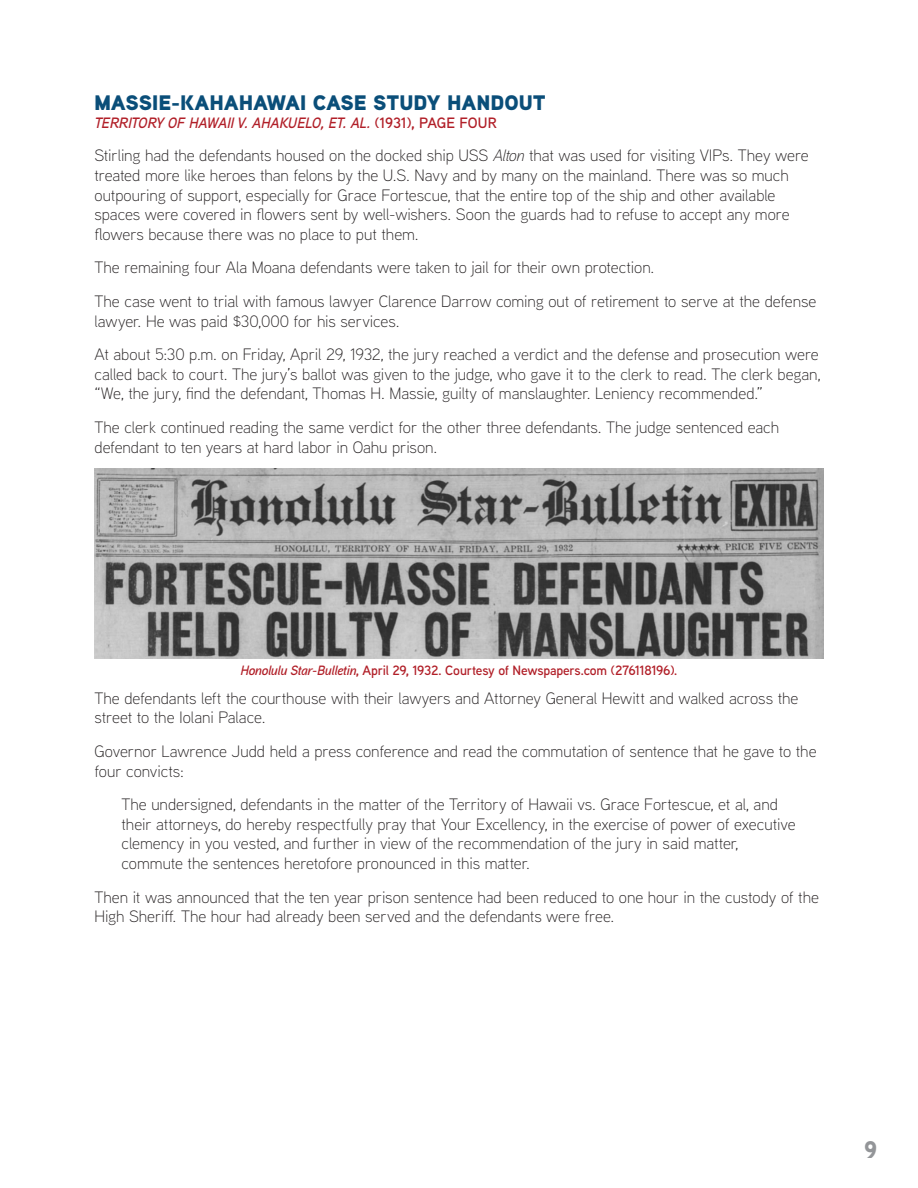
<style>
.page{position:relative;width:918px;height:1188px;background:#fff}
.page>*{position:absolute;margin:0;border:0;box-sizing:border-box;transform-origin:0 0}
.t1{font:900 24px "Aaux Next";color:#939598}
.t2{font:900 21px "Aaux Next";color:#0a4e79}
.t3{font:300 16.5px/19.8px "Aaux Next";letter-spacing:-.005em;color:#231f20}
.t4{font:italic 600 15px "Aaux Next";letter-spacing:-.01em;color:#b11f28}
.image_captions{font:600 13.5px "Aaux Next";letter-spacing:-.02em;color:#b11f28}
.s1{font-style:normal}
.s2{font-style:italic}
</style>
<div class="page">
<img style="left:94px;top:469px;width:729px;height:190px">
<p class="t2" style="left:94px;top:87px;width:453px">MASSIE-KAHAHAWAI CASE STUDY HANDOUT</p>
<p class="t4" style="left:94px;top:112px;width:404px">TERRITORY OF HAWAII V. AHAKUELO, ET. AL. <span class="s1">(1931), PAGE FOUR</span></p>
<p class="t3" style="left:94px;top:145px;width:716px">Stirling had the defendants housed on the docked ship USS <span class="s2">Alton</span> that was used for visiting VIPs. They were treated more like heroes than felons by the U.S. Navy and by many on the mainland. There was so much outpouring of support, especially for Grace Fortescue, that the entire top of the ship and other available spaces were covered in flowers sent by well-wishers. Soon the guards had to refuse to accept any more flowers because there was no place to put them.</p>
<p class="t3" style="left:94px;top:257px;width:561px">The remaining four Ala Moana defendants were taken to jail for their own protection.</p>
<p class="t3" style="left:94px;top:290px;width:724px">The case went to trial with famous lawyer Clarence Darrow coming out of retirement to serve at the defense lawyer. He was paid $30,000 for his services.</p>
<p class="t3" style="left:94px;top:344px;width:728px;text-align:justify">At about 5:30 p.m. on Friday, April 29, 1932, the jury reached a verdict and the defense and prosecution were called back to court. The jury’s ballot was given to the judge, who gave it to the clerk to read. The clerk began, “We, the jury, find the defendant, Thomas H. Massie, guilty of manslaughter. Leniency recommended.”</p>
<p class="t3" style="left:94px;top:416px;width:686px">The clerk continued reading the same verdict for the other three defendants. The judge sentenced each defendant to ten years at hard labor in Oahu prison.</p>
<p class="image_captions" style="left:240px;top:661px;width:439px"><span class="s2">Honolulu Star-Bulletin</span>, April 29, 1932. Courtesy of Newspapers.com (276118196).</p>
<p class="t3" style="left:94px;top:687px;width:706px">The defendants left the courthouse with their lawyers and Attorney General Hewitt and walked across the street to the Iolani Palace.</p>
<p class="t3" style="left:94px;top:740px;width:724px">Governor Lawrence Judd held a press conference and read the commutation of sentence that he gave to the four convicts:</p>
<p class="t3" style="left:122px;top:794px;width:676px">The undersigned, defendants in the matter of the Territory of Hawaii vs. Grace Fortescue, et al, and their attorneys, do hereby respectfully pray that Your Excellency, in the exercise of power of executive clemency in you vested, and further in view of the recommendation of the jury in said matter, commute the sentences heretofore pronounced in this matter.</p>
<p class="t3" style="left:94px;top:886px;width:726px">Then it was announced that the ten year prison sentence had been reduced to one hour in the custody of the<br>High Sheriff. The hour had already been served and the defendants were free.</p>
<h1 class="t1" style="left:864px;top:1133px;width:15px">9</h1>
</div>
